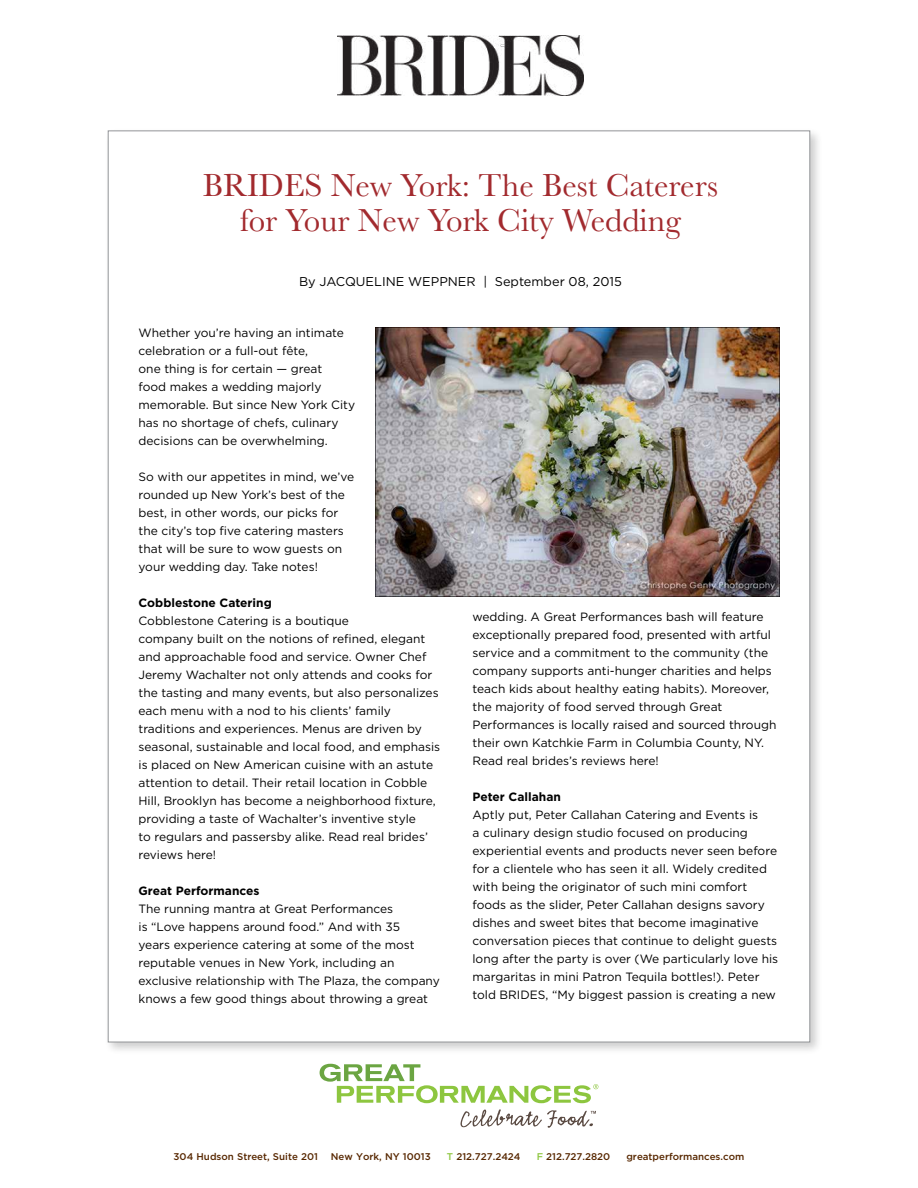
<style>
.page{position:relative;width:918px;height:1188px;background:#fff}
.page>*{position:absolute;margin:0;border:0;box-sizing:border-box;transform-origin:0 0}
.t1{font:33px/34.5px "Baskerville";color:#a22a2e;text-align:center}
.t2{font:12.75px "Gotham";color:#000}
.t3{font:12px/18px "Gotham";color:#000}
.t4{font:700 12px "Gotham";color:#000}
.t5{font:500 9.75px "Gotham";color:#572700}
.s1{color:#8dc63f}
</style>
<div class="page">
<svg style="left:320px;top:1064px;width:278px;height:39px"></svg>
<svg style="left:460px;top:1109px;width:136px;height:19px"></svg>
<div style="left:104px;top:127px;width:719px;height:928px;background:#000;opacity:.2"></div>
<div style="left:108px;top:131px;width:702px;height:911px;background:#fff;border:1px solid #939598"></div>
<img style="left:338px;top:36px;width:245px;height:59px">
<img style="left:375px;top:327px;width:404px;height:269px">
<h1 class="t1" style="left:203px;top:169px;width:517px">BRIDES New York: The Best Caterers for Your New York City Wedding</h1>
<p class="t2" style="left:299px;top:274px;width:324px">By JACQUELINE WEPPNER | September 08, 2015</p>
<p class="t3" style="left:139px;top:324px;width:218px">Whether you’re having an intimate celebration or a full-out fête,<br>one thing is for certain — great<br>food makes a wedding majorly memorable. But since New York City has no shortage of chefs, culinary decisions can be overwhelming.</p>
<p class="t3" style="left:139px;top:468px;width:217px">So with our appetites in mind, we’ve rounded up New York’s best of the best, in other words, our picks for the city’s top five catering masters that will be sure to wow guests on your wedding day. Take notes!</p>
<p class="t4" style="left:139px;top:596px;width:135px">Cobblestone Catering</p>
<p class="t3" style="left:139px;top:612px;width:303px">Cobblestone Catering is a boutique<br>company built on the notions of refined, elegant and approachable food and service. Owner Chef Jeremy Wachalter not only attends and cooks for the tasting and many events, but also personalizes each menu with a nod to his clients’ family traditions and experiences. Menus are driven by seasonal, sustainable and local food, and emphasis is placed on New American cuisine with an astute attention to detail. Their retail location in Cobble Hill, Brooklyn has become a neighborhood fixture, providing a taste of Wachalter’s inventive style<br>to regulars and passersby alike. Read real brides’ reviews here!</p>
<p class="t4" style="left:139px;top:884px;width:123px">Great Performances</p>
<p class="t3" style="left:139px;top:900px;width:303px">The running mantra at Great Performances<br>is “Love happens around food.” And with 35<br>years experience catering at some of the most reputable venues in New York, including an exclusive relationship with The Plaza, the company knows a few good things about throwing a great</p>
<p class="t3" style="left:472px;top:607px;width:305px">wedding. A Great Performances bash will feature exceptionally prepared food, presented with artful service and a commitment to the community (the company supports anti-hunger charities and helps teach kids about healthy eating habits). Moreover, the majority of food served through Great Performances is locally raised and sourced through their own Katchkie Farm in Columbia County, NY.<br>Read real brides’s reviews here!</p>
<p class="t4" style="left:472px;top:789px;width:90px">Peter Callahan</p>
<p class="t3" style="left:472px;top:805px;width:307px">Aptly put, Peter Callahan Catering and Events is<br>a culinary design studio focused on producing experiential events and products never seen before for a clientele who has seen it all. Widely credited with being the originator of such mini comfort foods as the slider, Peter Callahan designs savory dishes and sweet bites that become imaginative conversation pieces that continue to delight guests long after the party is over (We particularly love his margaritas in mini Patron Tequila bottles!). Peter told BRIDES, “My biggest passion is creating a new</p>
<p class="t5" style="left:174px;top:1151px;width:146px">304 Hudson Street, Suite 201</p>
<p class="t5" style="left:331px;top:1151px;width:101px">New York, NY 10013</p>
<p class="t5" style="left:447px;top:1151px;width:75px"><span class="s1">T</span> 212.727.2424</p>
<p class="t5" style="left:537px;top:1151px;width:75px"><span class="s1">F</span> 212.727.2820</p>
<p class="t5" style="left:626px;top:1151px;width:119px">greatperformances.com</p>
</div>
